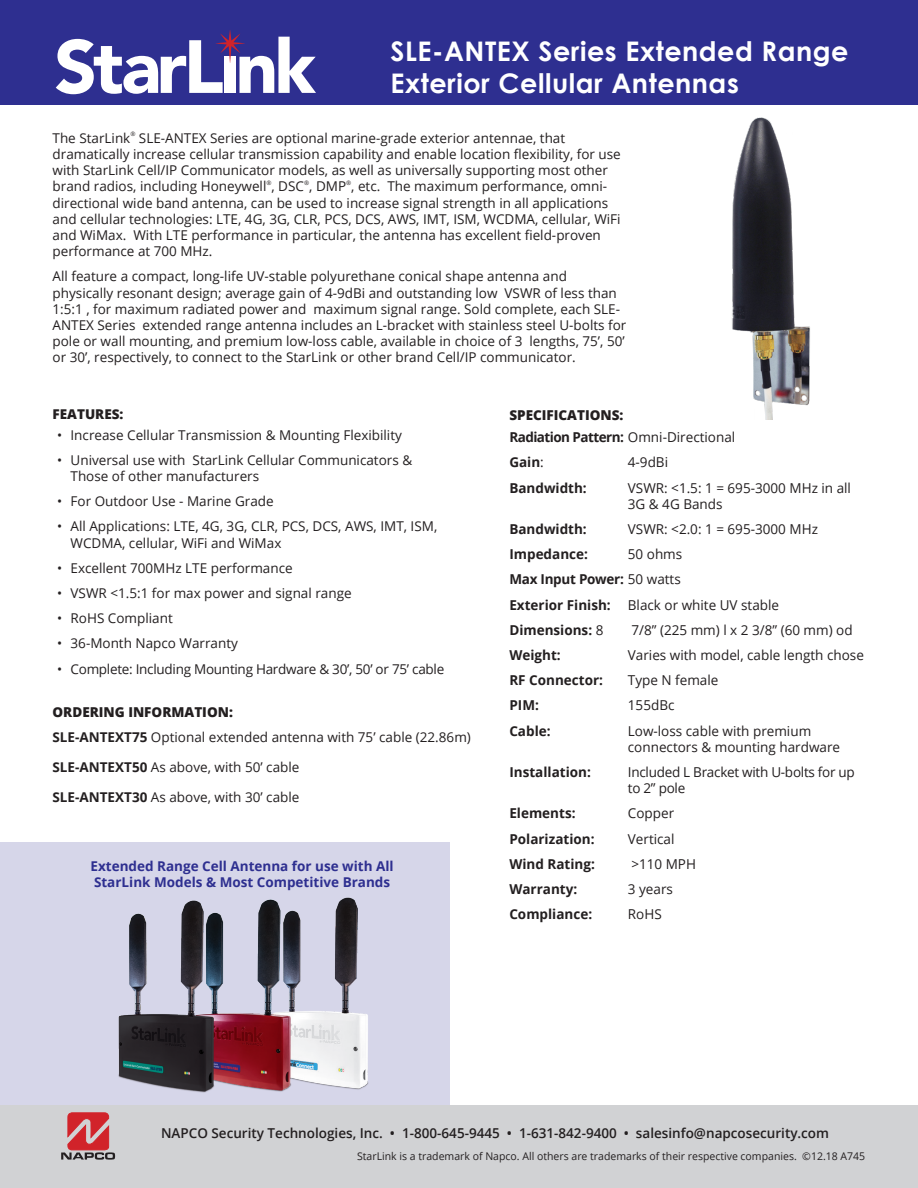
<style>
.page{position:relative;width:918px;height:1188px;background:#fff}
.page>*{position:absolute;margin:0;border:0;box-sizing:border-box;transform-origin:0 0}
.Page_Title{font:700 27px/31.8px "Century Gothic";letter-spacing:.02em;color:#fff}
.Specifications_Text{font:13.65px/16.2px "Open Sans";color:#231f20}
.Specifications_Text-2{font:700 13.65px "Open Sans";color:#231f20}
.t1{font:600 13.65px "Open Sans";color:#231f20}
.Specifications_Text-3{font:13.65px/16.2px "Open Sans";letter-spacing:-.02em;color:#231f20}
.Specifications_Text-4{font:700 13.65px "Open Sans";letter-spacing:-.04em;color:#231f20}
.Specifications_Text-5{font:700 13.65px "Open Sans";letter-spacing:-.02em;color:#231f20}
.Specifications_Text-6{font:800 13.65px "Open Sans";color:#231f20}
.bulletforundersub{font:800 13.65px "Open Sans";color:#231f20}
.Specifications_Text-7{font:13.5px/16.2px "Open Sans";color:#231f20}
.t2{font:700 13.5px/16.2px "Open Sans";color:#2e2f90}
.copy_leaded{font:13.5px "Open Sans";color:#231f20}
.Specifications_Text-8{font:13.5px "Open Sans";letter-spacing:-.02em;color:#231f20}
.t3{font:800 13.5px "Open Sans";color:#231f20}
.t4{font:10.65px "Open Sans";color:#231f20}
.t5{font:6.15px "Open Sans";color:#231f20}
.s1{font-weight:700}
.s2{font-weight:400}
</style>
<div class="page">
<div style="left:0;top:843px;width:450px;height:262px;background:#d6d6e9"></div>
<div style="left:0;top:0;width:918px;height:104px;background:#2e2f90"></div>
<div style="left:0;top:1105px;width:918px;height:83px;background:#d1d2d4"></div>
<svg style="left:61px;top:1113px;width:54px;height:47px;background:#c16f73"></svg>
<img style="left:732px;top:117px;width:78px;height:303px">
<svg style="left:56px;top:30px;width:260px;height:64px"></svg>
<img style="left:118px;top:897px;width:251px;height:196px">
<p class="Page_Title" style="left:391px;top:35px;width:459px">SLE-ANTEX Series Extended Range<br>Exterior Cellular Antennas</p>
<p class="Specifications_Text-7" style="left:53px;top:129px;width:79px">The StarLink</p>
<p class="t5" style="left:130px;top:130px;width:7px">®</p>
<p class="Specifications_Text-7" style="left:53px;top:129px;width:570px;text-indent:86px">SLE-ANTEX Series are optional marine-grade exterior antennae, that dramatically increase cellular transmission capability and enable location flexibility, for use with StarLink Cell/IP Communicator models, as well as universally supporting most other brand radios, including Honeywell , DSC , DMP , etc. The maximum performance, omni-</p>
<p class="t5" style="left:266px;top:178px;width:7px">®</p>
<p class="t5" style="left:304px;top:178px;width:7px">®</p>
<p class="t5" style="left:346px;top:178px;width:7px">®</p>
<p class="Specifications_Text-7" style="left:53px;top:194px;width:570px">directional wide band antenna, can be used to increase signal strength in all applications and cellular technologies: LTE, 4G, 3G, CLR, PCS, DCS, AWS, IMT, ISM, WCDMA, cellular, WiFi and WiMax. With LTE performance in particular, the antenna has excellent field-proven performance at 700 MHz.</p>
<p class="Specifications_Text-7" style="left:53px;top:268px;width:575px">All feature a compact, long-life UV-stable polyurethane conical shape antenna and physically resonant design; average gain of 4-9dBi and outstanding low VSWR of less than 1:5:1 , for maximum radiated power and maximum signal range. Sold complete, each SLE-ANTEX Series extended range antenna includes an L-bracket with stainless steel U-bolts for pole or wall mounting, and premium low-loss cable, available in choice of 3 lengths, 75’, 50’ or 30’, respectively, to connect to the StarLink or other brand Cell/IP communicator.</p>
<p class="t3" style="left:53px;top:404px;width:72px">FEATURES:</p>
<p class="Specifications_Text-7" style="left:57px;top:426px;width:346px">• Increase Cellular Transmission &amp; Mounting Flexibility</p>
<p class="Specifications_Text-7" style="left:71px;top:451px;width:343px;text-indent:-14px">• Universal use with StarLink Cellular Communicators &amp;<br>Those of other manufacturers</p>
<p class="Specifications_Text-7" style="left:57px;top:493px;width:218px">• For Outdoor Use - Marine Grade</p>
<p class="Specifications_Text-7" style="left:71px;top:518px;width:368px;text-indent:-14px">• All Applications: LTE, 4G, 3G, CLR, PCS, DCS, AWS, IMT, ISM,<br>WCDMA, cellular, WiFi and WiMax</p>
<p class="Specifications_Text-7" style="left:57px;top:559px;width:237px">• Excellent 700MHz LTE performance</p>
<p class="Specifications_Text-7" style="left:57px;top:585px;width:296px">• VSWR &lt;1.5:1 for max power and signal range</p>
<p class="Specifications_Text-7" style="left:57px;top:610px;width:117px">• RoHS Compliant</p>
<p class="Specifications_Text-7" style="left:57px;top:635px;width:182px">• 36-Month Napco Warranty</p>
<p class="Specifications_Text-8" style="left:57px;top:659px;width:389px">• Complete: Including Mounting Hardware &amp; 30’, 50’ or 75’ cable</p>
<p class="Specifications_Text-6" style="left:53px;top:701px;width:182px">ORDERING INFORMATION:</p>
<p class="Specifications_Text-7" style="left:53px;top:729px;width:420px"><span class="s1">SLE-ANTEXT75</span> Optional extended antenna with 75’ cable (22.86m)</p>
<p class="copy_leaded" style="left:53px;top:758px;width:248px"><span class="s1">SLE-ANTEXT50</span> As above, with 50’ cable</p>
<p class="copy_leaded" style="left:53px;top:788px;width:248px"><span class="s1">SLE-ANTEXT30</span> As above, with 30’ cable</p>
<p class="t2" style="left:90px;top:857px;width:305px">Extended Range Cell Antenna for use with All<br>StarLink Models &amp; Most Competitive Brands</p>
<p class="bulletforundersub" style="left:509px;top:405px;width:116px">SPECIFICATIONS:</p>
<p class="Specifications_Text-4" style="left:509px;top:428px;width:227px">Radiation Pattern: <span class="s2">Omni-Directional</span></p>
<p class="Specifications_Text-2" style="left:509px;top:453px;width:36px">Gain<span class="s2">:</span></p>
<p class="Specifications_Text" style="left:628px;top:454px;width:42px">4-9dBi</p>
<p class="Specifications_Text-2" style="left:509px;top:478px;width:79px">Bandwidth:</p>
<p class="Specifications_Text" style="left:628px;top:479px;width:225px">VSWR: &lt;1.5: 1 = 695-3000 MHz in all<br>3G &amp; 4G Bands</p>
<p class="Specifications_Text-2" style="left:509px;top:519px;width:79px">Bandwidth:</p>
<p class="Specifications_Text" style="left:628px;top:521px;width:192px">VSWR: &lt;2.0: 1 = 695-3000 MHz</p>
<p class="Specifications_Text-2" style="left:509px;top:545px;width:80px">Impedance:</p>
<p class="Specifications_Text" style="left:628px;top:546px;width:56px">50 ohms</p>
<p class="Specifications_Text-5" style="left:509px;top:570px;width:173px">Max Input Power: <span class="s2">50 watts</span></p>
<p class="Specifications_Text-2" style="left:509px;top:595px;width:103px">Exterior Finish:</p>
<p class="Specifications_Text" style="left:628px;top:596px;width:153px">Black or white UV stable</p>
<p class="Specifications_Text-2" style="left:509px;top:620px;width:96px">Dimensions: <span class="s2">8</span></p>
<p class="Specifications_Text" style="left:631px;top:621px;width:223px">7/8” (225 mm) l x 2 3/8” (60 mm) od</p>
<p class="Specifications_Text-2" style="left:509px;top:645px;width:53px">Weight:</p>
<p class="Specifications_Text" style="left:628px;top:647px;width:238px">Varies with model, cable length chose</p>
<p class="Specifications_Text-2" style="left:509px;top:671px;width:95px">RF Connector:</p>
<p class="Specifications_Text" style="left:628px;top:672px;width:92px">Type N female</p>
<p class="Specifications_Text-2" style="left:509px;top:696px;width:31px">PIM:</p>
<p class="Specifications_Text" style="left:628px;top:697px;width:48px">155dBc</p>
<p class="Specifications_Text-2" style="left:509px;top:721px;width:43px">Cable:</p>
<p class="Specifications_Text" style="left:628px;top:722px;width:214px">Low-loss cable with premium connectors &amp; mounting hardware</p>
<p class="Specifications_Text-2" style="left:509px;top:762px;width:83px">Installation:</p>
<p class="Specifications_Text-3" style="left:628px;top:764px;width:229px">Included L Bracket with U-bolts for up to 2” pole</p>
<p class="Specifications_Text-2" style="left:509px;top:804px;width:68px">Elements:</p>
<p class="Specifications_Text" style="left:628px;top:805px;width:48px">Copper</p>
<p class="Specifications_Text-2" style="left:509px;top:829px;width:87px">Polarization:</p>
<p class="Specifications_Text" style="left:628px;top:830px;width:48px">Vertical</p>
<p class="Specifications_Text-2" style="left:509px;top:854px;width:87px">Wind Rating:</p>
<p class="Specifications_Text" style="left:631px;top:855px;width:66px">&gt;110 MPH</p>
<p class="Specifications_Text-2" style="left:509px;top:879px;width:69px">Warranty:</p>
<p class="Specifications_Text" style="left:628px;top:881px;width:47px">3 years</p>
<p class="Specifications_Text-2" style="left:509px;top:905px;width:84px">Compliance:</p>
<p class="Specifications_Text" style="left:628px;top:906px;width:35px">RoHS</p>
<p class="t1" style="left:161px;top:1123px;width:670px">NAPCO Security Technologies, Inc. • 1-800-645-9445 • 1-631-842-9400 • salesinfo@napcosecurity.com</p>
<p class="t4" style="left:357px;top:1149px;width:510px">StarLink is a trademark of Napco. All others are trademarks of their respective companies. ©12.18 A745</p>
</div>
